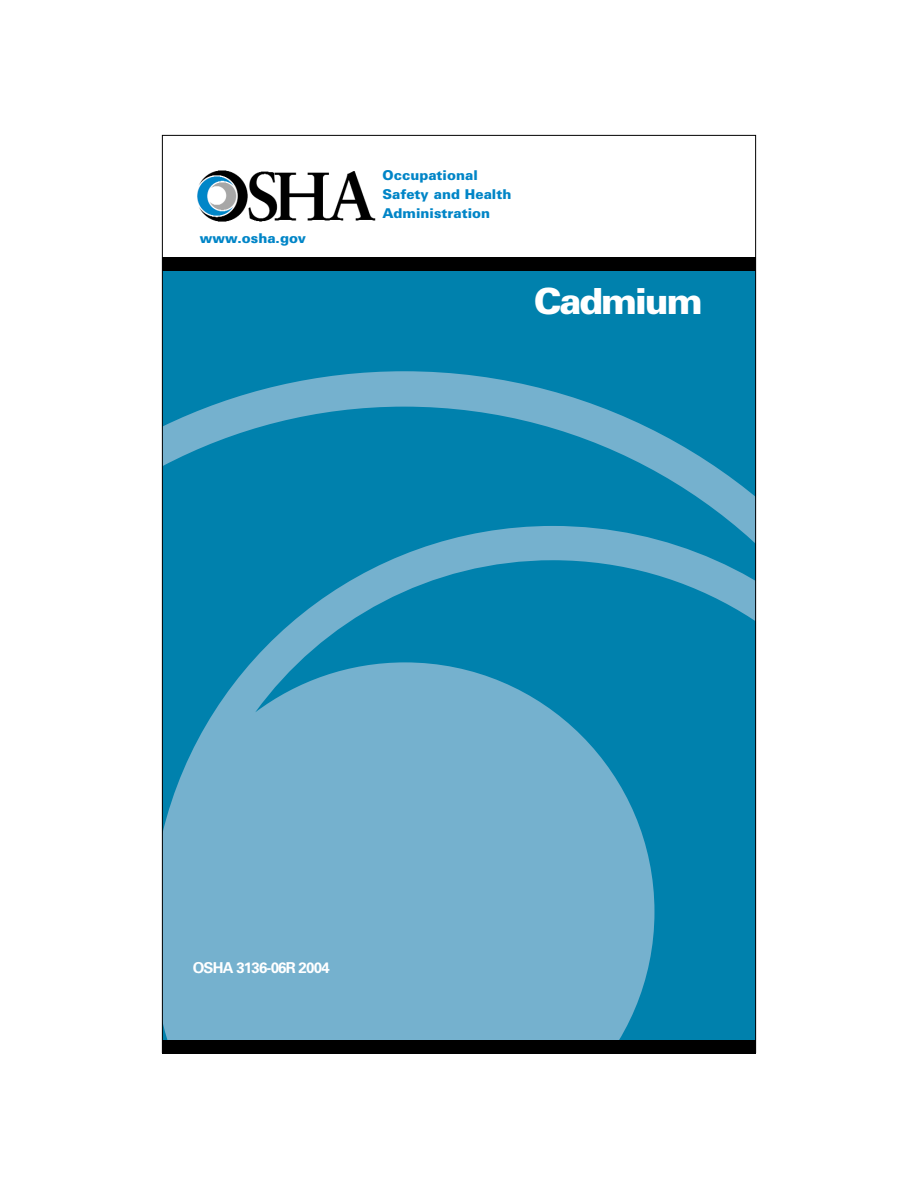
<style>
.page{position:relative;width:918px;height:1188px;background:#fff}
.page>*{position:absolute;margin:0;border:0;box-sizing:border-box;transform-origin:0 0}
.t1{font:900 36px "Univers";letter-spacing:-.06em;color:#fff}
.t2{font:700 15px "Univers";letter-spacing:-.055em;color:#fff}
.t3{font:900 13.5px/19.2px "Univers";color:#0085c7}
</style>
<div class="page">
<svg style="left:164px;top:271px;width:590px;height:770px;background:#3496bb"></svg>
<div style="left:162px;top:1041px;width:594px;height:13px;background:#000"></div>
<div style="left:162px;top:258px;width:594px;height:13px;background:#000"></div>
<img style="left:197px;top:170px;width:179px;height:52px">
<p class="t3" style="left:200px;top:230px;width:108px">www.osha.gov</p>
<p class="t3" style="left:383px;top:167px;width:130px">Occupational<br>Safety and Health<br>Administration</p>
<h1 class="t1" style="left:534px;top:288px;width:171px">Cadmium</h1>
<p class="t2" style="left:193px;top:962px;width:139px">OSHA 3136-06R 2004</p>
</div>
